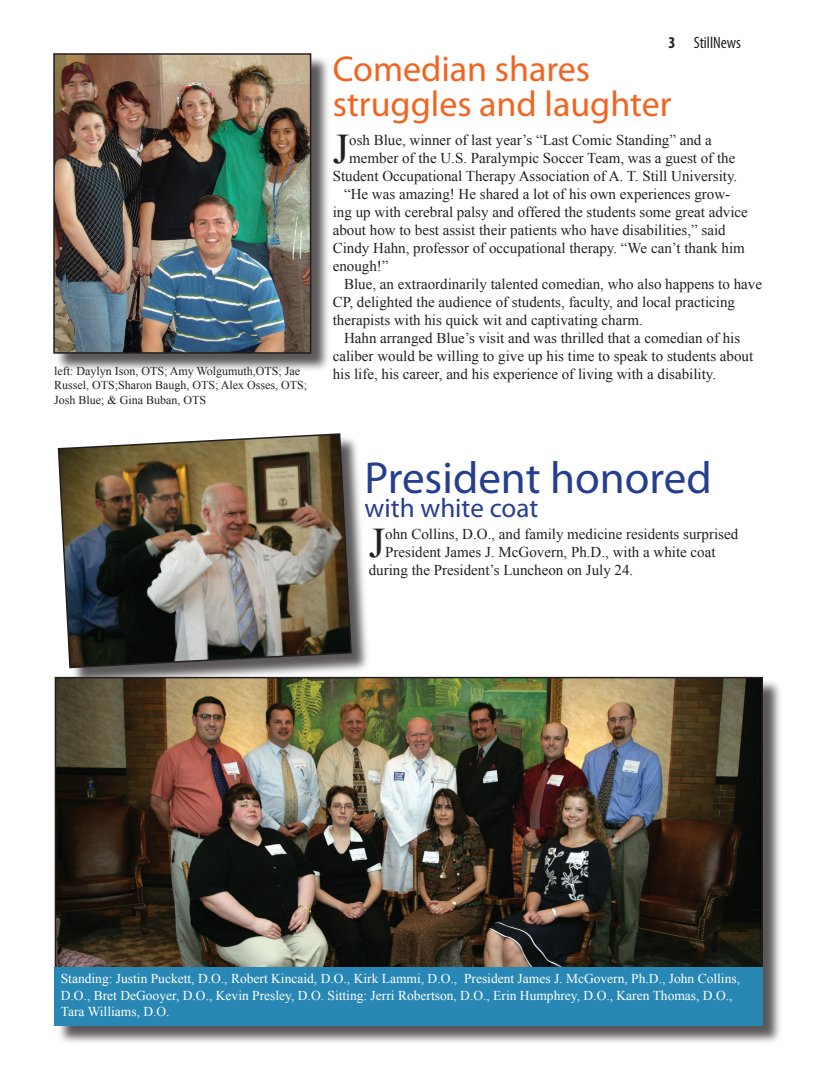
<style>
.page{position:relative;width:817px;height:1080px;background:#fff}
.page>*{position:absolute;margin:0;border:0;box-sizing:border-box;transform-origin:0 0}
.t1{font:45px "Myriad Pro";color:#253f8e}
.t2{font:42.15px "Times New Roman";color:#231f20}
.t3{font:36px "Myriad Pro";color:#f36421}
.t4{font:27px "Myriad Pro";color:#253f8e}
.t5{font:condensed 16.5px "Myriad Pro";color:#231f20}
.t6{font:15px/18px "Times New Roman";color:#231f20}
.t7{font:13.5px/16.2px "Times New Roman";color:#fff}
.t8{font:12px/14.4px "Times New Roman";color:#231f20}
.s1{font-weight:700}
</style>
<div class="page">
<div style="left:55px;top:55px;width:276px;height:319px;background:#231f20;opacity:.75"></div>
<img style="left:56px;top:56px;width:252px;height:295px">
<div style="left:53px;top:53px;width:258px;height:301px;border:2px solid #231f20"></div>
<div style="left:59px;top:435px;width:313px;height:252px;background:#231f20;opacity:.75"></div>
<img style="left:57px;top:433px;width:296px;height:236px">
<div style="left:56px;top:678px;width:726px;height:368px;background:#231f20;opacity:.75"></div>
<img style="left:58px;top:680px;width:702px;height:287px">
<div style="left:54px;top:967px;width:709px;height:59px;background:#2887b4"></div>
<p class="t5" style="left:668px;top:33px;width:74px"><span class="s1">3</span> StillNews</p>
<p class="t8" style="left:54px;top:363px;width:255px">left: Daylyn Ison, OTS; Amy Wolgumuth,OTS; Jae<br>Russel, OTS;Sharon Baugh, OTS; Alex Osses, OTS;<br>Josh Blue; &amp; Gina Buban, OTS</p>
<p class="t3" style="left:333px;top:49px;width:259px">Comedian shares</p>
<p class="t3" style="left:333px;top:84px;width:340px">struggles and laughter</p>
<p class="t2" style="left:333px;top:121px;width:18px">J</p>
<p class="t6" style="left:349px;top:131px;width:364px">osh Blue, winner of last year’s “Last Comic Standing” and a</p>
<p class="t6" style="left:349px;top:149px;width:388px">member of the U.S. Paralympic Soccer Team, was a guest of the</p>
<p class="t6" style="left:333px;top:167px;width:406px">Student Occupational Therapy Association of A. T. Still University.</p>
<p class="t6" style="left:333px;top:185px;width:417px;text-indent:11px">“He was amazing! He shared a lot of his own experiences grow&shy;ing up with cerebral palsy and offered the students some great advice about how to best assist their patients who have disabilities,” said Cindy Hahn, professor of occupational therapy. “We can’t thank him enough!”</p>
<p class="t6" style="left:333px;top:275px;width:431px;text-indent:11px">Blue, an extraordinarily talented comedian, who also happens to have<br>CP, delighted the audience of students, faculty, and local practicing therapists with his quick wit and captivating charm.</p>
<p class="t6" style="left:333px;top:329px;width:422px;text-indent:11px">Hahn arranged Blue’s visit and was thrilled that a comedian of his caliber would be willing to give up his time to speak to students about his life, his career, and his experience of living with a disability.</p>
<p class="t1" style="left:364px;top:453px;width:349px">President honored</p>
<p class="t4" style="left:364px;top:493px;width:175px">with white coat</p>
<p class="t2" style="left:369px;top:514px;width:18px">J</p>
<p class="t6" style="left:385px;top:525px;width:354px">ohn Collins, D.O., and family medicine residents surprised</p>
<p class="t6" style="left:385px;top:543px;width:332px">President James J. McGovern, Ph.D., with a white coat</p>
<p class="t6" style="left:369px;top:561px;width:266px">during the President’s Luncheon on July 24.</p>
<p class="t7" style="left:61px;top:970px;width:681px">Standing: Justin Puckett, D.O., Robert Kincaid, D.O., Kirk Lammi, D.O., President James J. McGovern, Ph.D., John Collins,<br>D.O., Bret DeGooyer, D.O., Kevin Presley, D.O. Sitting: Jerri Robertson, D.O., Erin Humphrey, D.O., Karen Thomas, D.O.,<br>Tara Williams, D.O.</p>
</div>
